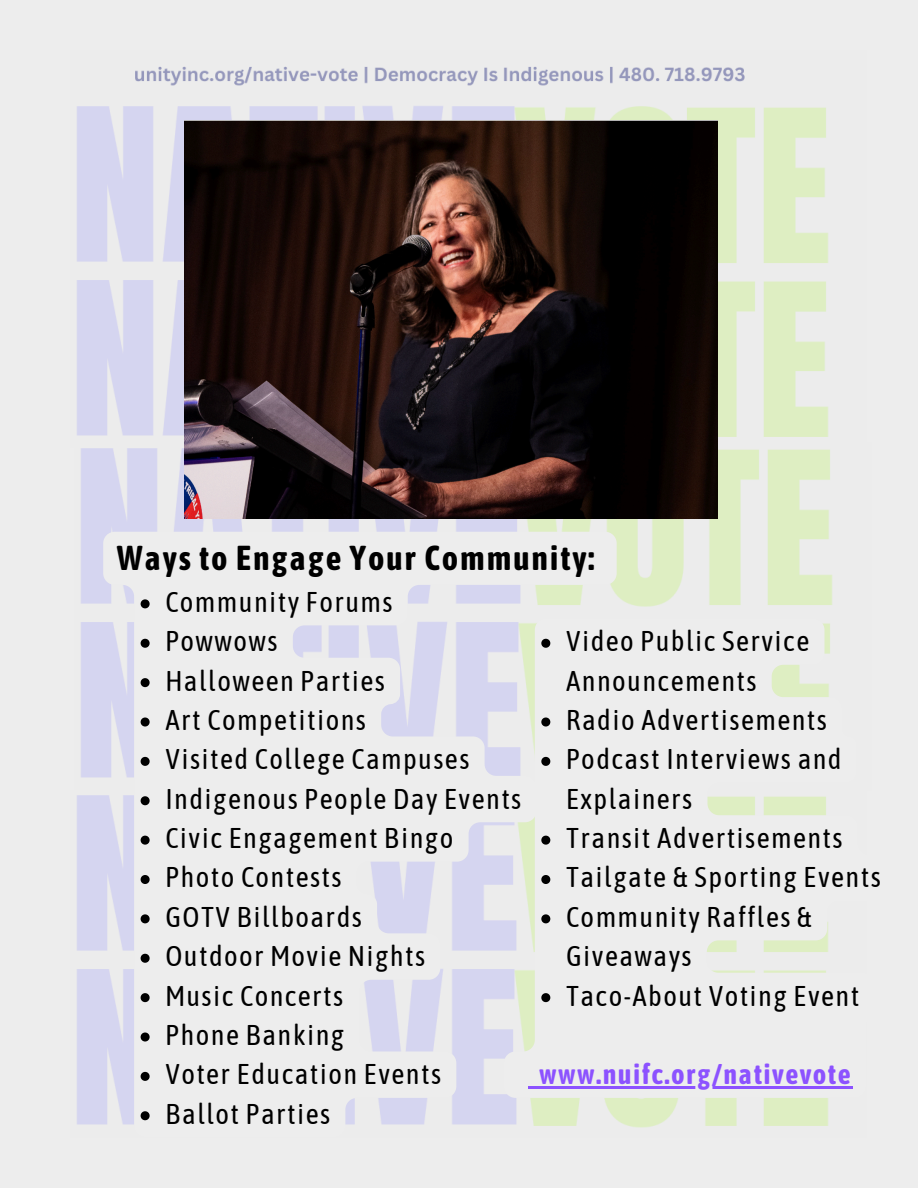
<style>
.page{position:relative;width:918px;height:1188px;background:#ededed}
.page>*{position:absolute;margin:0;border:0;box-sizing:border-box;transform-origin:0 0}
.t1{font:700 34.5px "Asap Condensed";letter-spacing:.05em;color:#000}
.t2{font:28.5px/39.3px "Asap Condensed";letter-spacing:.05em;color:#000}
.t3{font:700 28.5px "Asap Condensed";letter-spacing:.05em;color:#8c52ff}
</style>
<div class="page">
<img style="left:77px;top:66px;width:751px;height:377px">
<img style="left:81px;top:443px;width:751px;height:335px">
<img style="left:77px;top:795px;width:751px;height:333px">
<img style="left:185px;top:120px;width:533px;height:398px">
<svg style="left:103px;top:532px;width:514px;height:596px"></svg>
<svg style="left:141px;top:599px;width:9px;height:9px"></svg>
<svg style="left:141px;top:639px;width:9px;height:9px"></svg>
<svg style="left:141px;top:678px;width:9px;height:9px"></svg>
<svg style="left:141px;top:718px;width:9px;height:9px"></svg>
<svg style="left:141px;top:757px;width:9px;height:9px"></svg>
<svg style="left:141px;top:796px;width:9px;height:9px"></svg>
<svg style="left:141px;top:836px;width:9px;height:9px"></svg>
<svg style="left:141px;top:875px;width:9px;height:9px"></svg>
<svg style="left:141px;top:914px;width:9px;height:9px"></svg>
<svg style="left:141px;top:954px;width:9px;height:9px"></svg>
<svg style="left:141px;top:993px;width:9px;height:9px"></svg>
<svg style="left:141px;top:1033px;width:9px;height:9px"></svg>
<svg style="left:141px;top:1072px;width:9px;height:9px"></svg>
<svg style="left:141px;top:1111px;width:9px;height:9px"></svg>
<svg style="left:504px;top:618px;width:349px;height:480px"></svg>
<svg style="left:541px;top:639px;width:9px;height:9px"></svg>
<svg style="left:541px;top:718px;width:9px;height:9px"></svg>
<svg style="left:541px;top:757px;width:9px;height:9px"></svg>
<svg style="left:541px;top:836px;width:9px;height:9px"></svg>
<svg style="left:541px;top:875px;width:9px;height:9px"></svg>
<svg style="left:541px;top:914px;width:9px;height:9px"></svg>
<svg style="left:541px;top:993px;width:9px;height:9px"></svg>
<svg style="left:528px;top:1087px;width:11px;height:2px"></svg>
<hr style="left:539px;top:1087px;width:313px;height:2px;background:#8c52ff">
<p class="t1" style="left:117px;top:538px;width:479px">Ways to Engage Your Community:</p>
<p class="t2" style="left:165px;top:582px;width:229px">Community Forums</p>
<p class="t2" style="left:165px;top:621px;width:114px">Powwows</p>
<h1 class="t2" style="left:165px;top:661px;width:221px">Halloween Parties</h1>
<p class="t2" style="left:165px;top:700px;width:202px">Art Competitions</p>
<p class="t2" style="left:165px;top:739px;width:305px">Visited College Campuses</p>
<p class="t2" style="left:165px;top:779px;width:357px">Indigenous People Day Events</p>
<p class="t2" style="left:165px;top:818px;width:289px">Civic Engagement Bingo</p>
<p class="t2" style="left:165px;top:857px;width:178px">Photo Contests</p>
<p class="t2" style="left:165px;top:897px;width:198px">GOTV Billboards</p>
<p class="t2" style="left:165px;top:936px;width:261px">Outdoor Movie Nights</p>
<p class="t2" style="left:165px;top:976px;width:179px">Music Concerts</p>
<p class="t2" style="left:165px;top:1015px;width:180px">Phone Banking</p>
<p class="t2" style="left:165px;top:1054px;width:277px">Voter Education Events</p>
<p class="t2" style="left:165px;top:1094px;width:166px">Ballot Parties</p>
<p class="t2" style="left:566px;top:621px;width:245px">Video Public Service<br>Announcements</p>
<p class="t2" style="left:566px;top:700px;width:262px">Radio Advertisements</p>
<p class="t2" style="left:566px;top:739px;width:277px">Podcast Interviews and<br>Explainers</p>
<p class="t2" style="left:566px;top:818px;width:278px">Transit Advertisements</p>
<p class="t2" style="left:566px;top:857px;width:316px">Tailgate &amp; Sporting Events</p>
<p class="t2" style="left:566px;top:897px;width:247px">Community Raffles &amp;<br>Giveaways</p>
<p class="t2" style="left:566px;top:976px;width:295px">Taco-About Voting Event</p>
<p class="t3" style="left:539px;top:1058px;width:313px">www.nuifc.org/nativevote</p>
</div>
